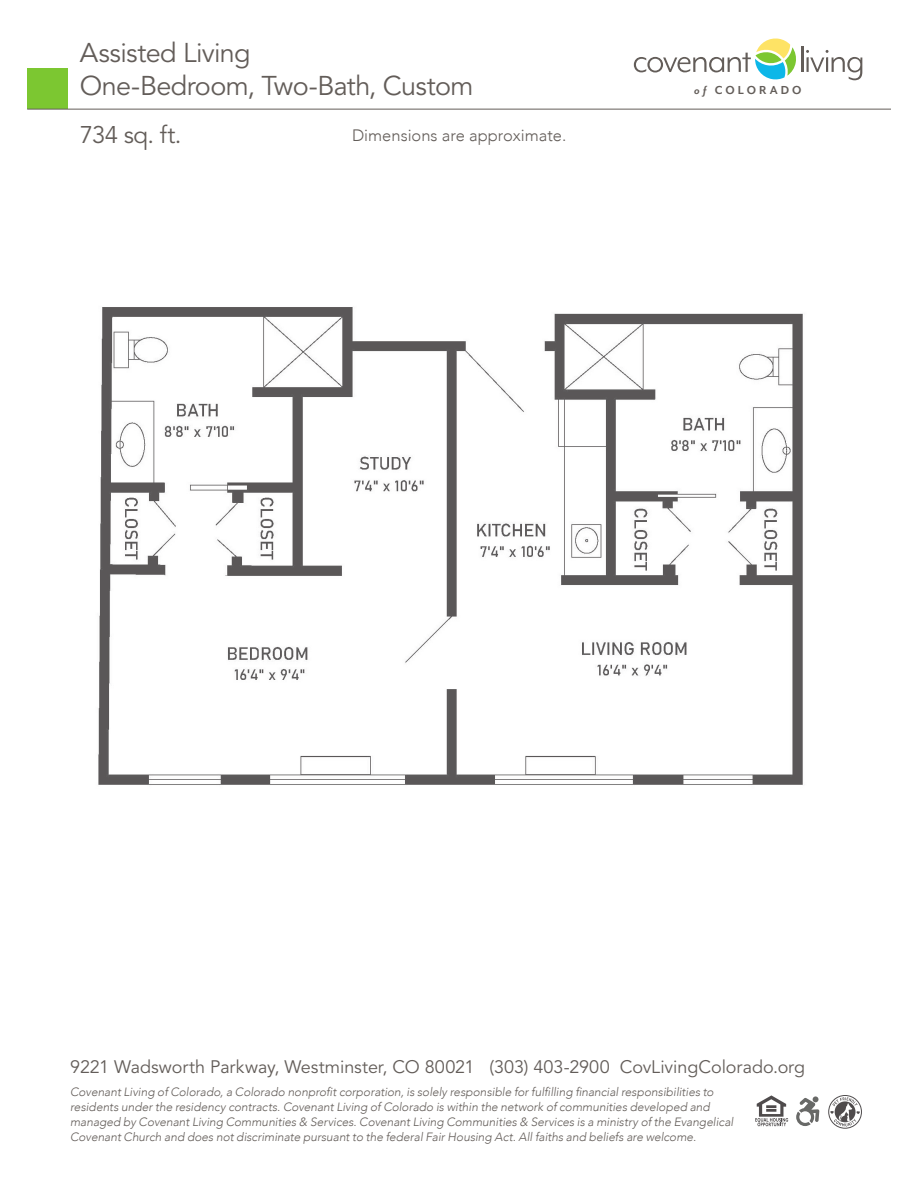
<style>
.page{position:relative;width:918px;height:1188px;background:#fff}
.page>*{position:absolute;margin:0;border:0;box-sizing:border-box;transform-origin:0 0}
.t1{font:27px "Avenir LT Std";letter-spacing:-.025em;color:#635d59}
.t2{font:24px "Avenir LT Std";letter-spacing:-.02em;color:#635d59}
.t3{font:18px "Avenir LT Std";letter-spacing:-.005em;color:#635d59}
.t4{font:300 16.5px "Avenir";color:#635d59}
.t5{font:700 13.35px "Mr Eaves Mod OT";letter-spacing:.24em;color:#635d59;scale:.96 1}
.t6{font:italic 300 12px/15px "Avenir";letter-spacing:-.005em;color:#635d59}
.s1{font-family:"Mr Eaves San OT";font-style:italic}
</style>
<div class="page">
<div style="left:27px;top:69px;width:41px;height:40px;background:#7cc731"></div>
<svg style="left:634px;top:38px;width:162px;height:42px"></svg>
<hr style="left:801px;top:47px;width:2px;height:25px;background:#635d59">
<svg style="left:806px;top:50px;width:56px;height:30px"></svg>
<hr style="left:27px;top:109px;width:864px;height:1px;background:#635d59">
<div style="left:828px;top:1095px;width:34px;height:34px;border:1px solid #231f20;border-radius:50%"></div>
<svg style="left:830px;top:1097px;width:30px;height:30px"></svg>
<svg style="left:796px;top:1096px;width:23px;height:30px"></svg>
<svg style="left:755px;top:1095px;width:33px;height:31px"></svg>
<img style="left:98px;top:307px;width:705px;height:478px">
<p class="t1" style="left:80px;top:37px;width:172px">Assisted Living</p>
<p class="t1" style="left:80px;top:70px;width:395px">One-Bedroom, Two-Bath, Custom</p>
<p class="t2" style="left:80px;top:121px;width:103px">734 sq. ft.</p>
<h3 class="t4" style="left:352px;top:126px;width:216px">Dimensions are approximate.</h3>
<p class="t5" style="left:694px;top:83px;width:113px"><span class="s1">of</span> COLORADO</p>
<h3 class="t3" style="left:70px;top:1057px;width:736px">9221 Wadsworth Parkway, Westminster, CO 80021 (303) 403-2900 CovLivingColorado.org</h3>
<p class="t6" style="left:70px;top:1084px;width:665px">Covenant Living of Colorado, a Colorado nonprofit corporation, is solely responsible for fulfilling financial responsibilities to residents under the residency contracts. Covenant Living of Colorado is within the network of communities developed and managed by Covenant Living Communities &amp; Services. Covenant Living Communities &amp; Services is a ministry of the Evangelical Covenant Church and does not discriminate pursuant to the federal Fair Housing Act. All faiths and beliefs are welcome.</p>
</div>
